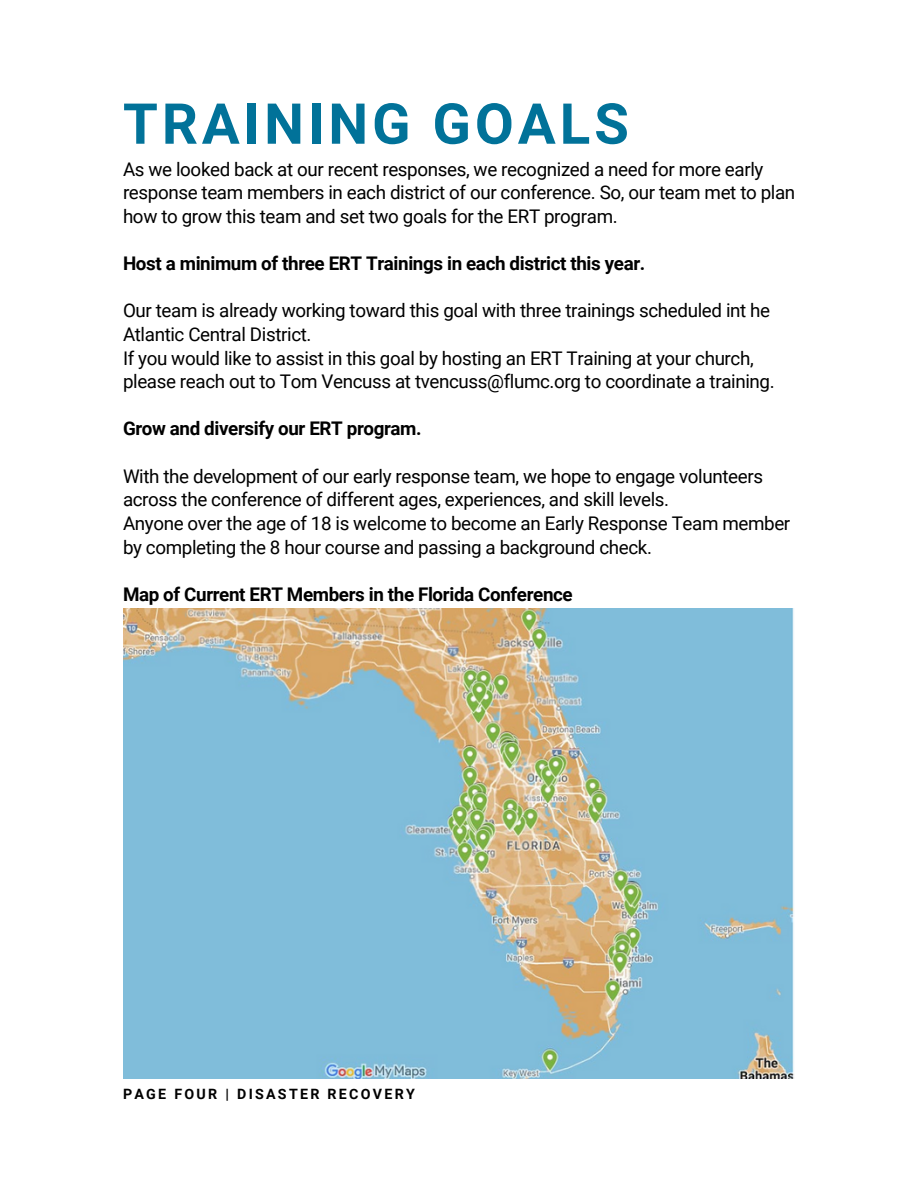
<style>
.page{position:relative;width:918px;height:1188px;background:#fff}
.page>*{position:absolute;margin:0;border:0;box-sizing:border-box;transform-origin:0 0}
.t1{font:700 56.4px "Roboto";letter-spacing:.07em;color:#017299}
.t2{font:18.75px/23.7px "Roboto";letter-spacing:-.02em;color:#000}
.t3{font:700 18.75px "Roboto";letter-spacing:-.02em;color:#000}
.t4{font:700 14.25px "Roboto";letter-spacing:.16em;color:#000}
</style>
<div class="page">
<img style="left:123px;top:609px;width:671px;height:469px">
<h3 class="t1" style="left:123px;top:91px;width:507px">TRAINING GOALS</h3>
<h2 class="t2" style="left:123px;top:157px;width:674px">As we looked back at our recent responses, we recognized a need for more early response team members in each district of our conference. So, our team met to plan how to grow this team and set two goals for the ERT program.</h2>
<h3 class="t3" style="left:123px;top:253px;width:524px">Host a minimum of three ERT Trainings in each district this year.</h3>
<h2 class="t2" style="left:123px;top:299px;width:653px">Our team is already working toward this goal with three trainings scheduled int he Atlantic Central District.<br>If you would like to assist in this goal by hosting an ERT Training at your church, please reach out to Tom Vencuss at tvencuss@flumc.org to coordinate a training.</h2>
<h3 class="t3" style="left:123px;top:418px;width:300px">Grow and diversify our ERT program.</h3>
<h2 class="t2" style="left:123px;top:464px;width:669px">With the development of our early response team, we hope to engage volunteers across the conference of different ages, experiences, and skill levels.<br>Anyone over the age of 18 is welcome to become an Early Response Team member by completing the 8 hour course and passing a background check.</h2>
<p class="t3" style="left:123px;top:583px;width:451px">Map of Current ERT Members in the Florida Conference</p>
<p class="t4" style="left:123px;top:1086px;width:293px">PAGE FOUR | DISASTER RECOVERY</p>
</div>
